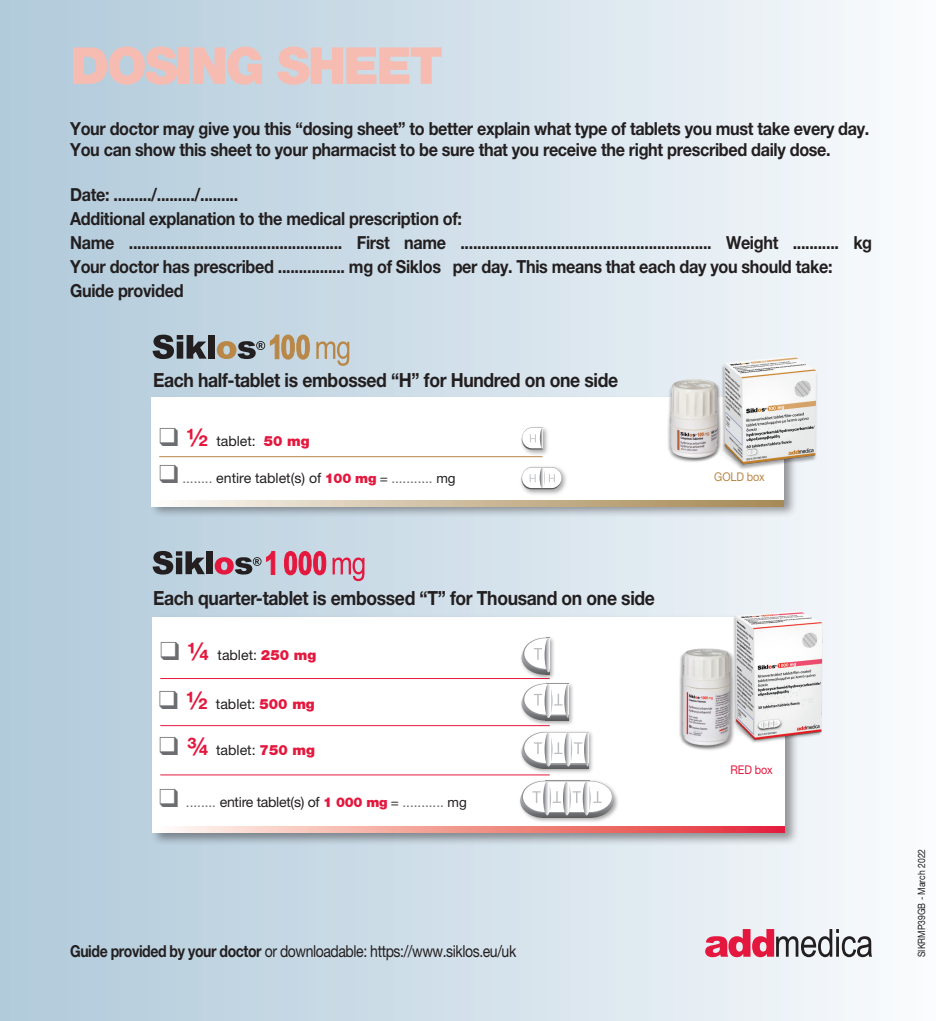
<style>
.page{position:relative;width:936px;height:1021px;background:#fff}
.page>*{position:absolute;margin:0;border:0;box-sizing:border-box;transform-origin:0 0}
.t1{font:900 51px "Helvetica Neue";letter-spacing:-.045em;color:#f7bcb1}
.t2{font:700 19.5px "Helvetica Neue";letter-spacing:-.02em;color:#231f20;scale:.9 1}
.t3{font:700 18px "Helvetica Neue";letter-spacing:-.02em;color:#231f20;scale:.9 1}
.t4{font:16.5px "Helvetica Neue";letter-spacing:-.03em;color:#231f20;scale:.85 1}
.t5{font:14.1px "Helvetica Neue";color:#231f20}
.t6{font:13.5px "Helvetica Neue";color:#6c6d70}
.t7{font:12px "Helvetica Neue";letter-spacing:-.01em;color:#b98747;scale:.9 1}
.t8{font:12px "Helvetica Neue";letter-spacing:-.01em;color:#e4183e;scale:.9 1}
.t9{font:10.05px "Helvetica Neue";color:#231f20;scale:.85 1}
.s1{color:#6c6d70}
.s2{font-weight:700;font-size:24.3px;color:#e4183e}
.s3{font-weight:900;color:#e4183e}
.s4{font-size:14.1px;color:#231f20}
.s5{color:#231f20}
.s6{font-weight:700}
</style>
<div class="page">
<div style="left:0;top:0;width:935px;height:1020px;background:linear-gradient(to right,#afc8d9,#f9fbfc)"></div>
<div style="left:150px;top:614px;width:649px;height:232px;background:#231f20;opacity:.45"></div>
<div style="left:152px;top:617px;width:632px;height:214px;background:#fff"></div>
<hr style="left:160px;top:678px;width:389px;height:1px;background:#e4183e">
<hr style="left:160px;top:725px;width:389px;height:1px;background:#e4183e">
<hr style="left:160px;top:774px;width:389px;height:1px;background:#e4183e">
<svg style="left:152px;top:826px;width:632px;height:6px"></svg>
<div style="left:519px;top:636px;width:36px;height:44px;background:#231f20;opacity:.4"></div>
<svg style="left:521px;top:637px;width:28px;height:37px"></svg>
<div style="left:519px;top:681px;width:55px;height:45px;background:#231f20;opacity:.4"></div>
<svg style="left:521px;top:683px;width:48px;height:37px"></svg>
<div style="left:519px;top:730px;width:75px;height:44px;background:#231f20;opacity:.4"></div>
<svg style="left:521px;top:732px;width:67px;height:37px"></svg>
<div style="left:518px;top:779px;width:101px;height:44px;background:#231f20;opacity:.4"></div>
<div style="left:545px;top:780px;width:44px;height:33px;background:#939598"></div>
<svg style="left:520px;top:781px;width:93px;height:36px"></svg>
<div style="left:149px;top:395px;width:648px;height:123px;background:#231f20;opacity:.45"></div>
<div style="left:151px;top:398px;width:632px;height:106px;background:#fff"></div>
<svg style="left:151px;top:500px;width:632px;height:6px"></svg>
<div style="left:519px;top:425px;width:30px;height:31px;background:#231f20;opacity:.4"></div>
<svg style="left:521px;top:427px;width:21px;height:22px"></svg>
<hr style="left:159px;top:456px;width:383px;height:1px;background:#b98747">
<div style="left:519px;top:464px;width:49px;height:32px;background:#231f20;opacity:.4"></div>
<svg style="left:521px;top:467px;width:40px;height:22px"></svg>
<svg style="left:153px;top:334px;width:53px;height:25px"></svg>
<div style="left:208px;top:335px;width:6px;height:23px;background:#231f20"></div>
<svg style="left:316px;top:341px;width:33px;height:25px"></svg>
<svg style="left:217px;top:334px;width:93px;height:26px"></svg>
<svg style="left:153px;top:551px;width:52px;height:23px"></svg>
<div style="left:206px;top:551px;width:6px;height:23px;background:#231f20"></div>
<svg style="left:215px;top:550px;width:61px;height:25px"></svg>
<svg style="left:283px;top:550px;width:43px;height:25px"></svg>
<svg style="left:332px;top:557px;width:32px;height:24px"></svg>
<div style="left:666px;top:356px;width:151px;height:114px;background:#231f20;opacity:.4"></div>
<img style="left:666px;top:366px;width:45px;height:93px">
<img style="left:711px;top:319px;width:117px;height:154px">
<div style="left:678px;top:610px;width:145px;height:139px;background:#231f20;opacity:.4"></div>
<img style="left:678px;top:636px;width:55px;height:115px">
<img style="left:733px;top:597px;width:118px;height:168px">
<svg style="left:705px;top:929px;width:167px;height:28px"></svg>
<p class="t1" style="left:70px;top:35px;width:374px">DOSING SHEET</p>
<p class="t3" style="left:70px;top:118px;width:889px">Your doctor may give you this “dosing sheet” to better explain what type of tablets you must take every day.</p>
<p class="t3" style="left:70px;top:139px;width:846px">You can show this sheet to your pharmacist to be sure that you receive the right prescribed daily dose.</p>
<p class="t3" style="left:70px;top:184px;width:188px">Date: ........./........./.........</p>
<p class="t3" style="left:70px;top:208px;width:437px">Additional explanation to the medical prescription of:</p>
<p class="t3" style="left:70px;top:232px;width:892px">Name ................................................... First name ............................................................ Weight ........... kg</p>
<p class="t3" style="left:70px;top:256px;width:848px">Your doctor has prescribed ................ mg of Siklos per day. This means that each day you should take:</p>
<p class="t3" style="left:70px;top:280px;width:127px">Guide provided</p>
<p class="t2" style="left:153px;top:368px;width:518px">Each half-tablet is embossed “H” for Hundred on one side</p>
<p class="t5" style="left:159px;top:432px;width:152px"><span class="s1">❑</span> <span class="s2">½</span> tablet: <span class="s3">50 mg</span></p>
<p class="t6" style="left:159px;top:470px;width:298px">❑ ........ <span class="s4">entire tablet(s) of</span> <span class="s3">100 mg</span> <span class="s5">=</span> ........... <span class="s5">mg</span></p>
<p class="t7" style="left:714px;top:470px;width:58px">GOLD box</p>
<p class="t2" style="left:153px;top:585px;width:559px">Each quarter-tablet is embossed “T” for Thousand on one side</p>
<p class="t5" style="left:160px;top:646px;width:158px"><span class="s1">❑</span> <span class="s2">¼</span> tablet: <span class="s3">250 mg</span></p>
<p class="t5" style="left:159px;top:695px;width:158px"><span class="s1">❑</span> <span class="s2">½</span> tablet: <span class="s3">500 mg</span></p>
<p class="t5" style="left:159px;top:742px;width:158px"><span class="s1">❑</span> <span class="s2">¾</span> tablet: <span class="s3">750 mg</span></p>
<p class="t6" style="left:159px;top:794px;width:309px">❑ ........ <span class="s4">entire tablet(s) of</span> <span class="s3">1 000 mg</span> <span class="s5">=</span> ........... <span class="s5">mg</span></p>
<p class="t4" style="left:70px;top:941px;width:526px"><span class="s6">Guide provided by your doctor</span> or downloadable: https://www.siklos.eu/uk</p>
<p class="t8" style="left:730px;top:762px;width:48px">RED box</p>
<p class="t9" style="left:915px;top:957px;width:129px;rotate:-90deg">SIKRMP39GB - March 2022</p>
</div>
